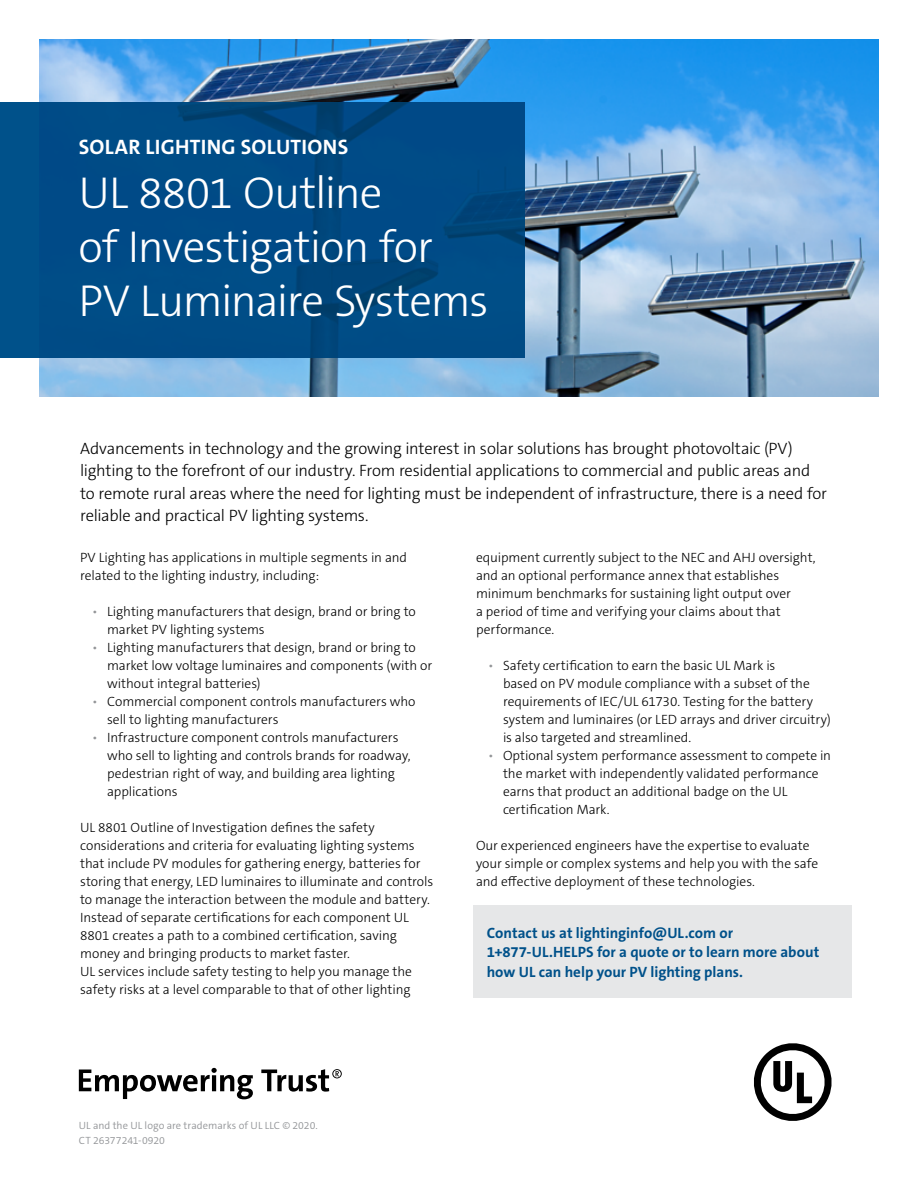
<style>
.page{position:relative;width:918px;height:1188px;background:#fff}
.page>*{position:absolute;margin:0;border:0;box-sizing:border-box;transform-origin:0 0}
.t1{font:300 45px/54px "The Sans C5";letter-spacing:-.025em;color:#fff}
.t2{font:700 21px "The Sans C5";letter-spacing:.015em;color:#fff}
.t3{font:300 16.5px/22.5px "The Sans C5";letter-spacing:-.015em;color:#000}
.t4{font:700 15px/19.5px "The Sans C5";color:#00518a}
.t5{font:300 13.5px/18px "The Sans C5";letter-spacing:-.005em;color:#000}
.t6{font:300 10.5px/15px "The Sans C5";letter-spacing:.005em;color:#939598}
.s1{color:#939598}
</style>
<div class="page">
<img style="left:40px;top:40px;width:838px;height:356px">
<div style="left:0;top:103px;width:525px;height:255px;background:#00518a"></div>
<svg style="left:754px;top:1043px;width:78px;height:78px"></svg>
<svg style="left:79px;top:1068px;width:263px;height:31px"></svg>
<div style="left:473px;top:906px;width:378px;height:92px;background:#e6e7e8"></div>
<h2 class="t2" style="left:79px;top:134px;width:271px">SOLAR LIGHTING SOLUTIONS</h2>
<h1 class="t1" style="left:79px;top:166px;width:411px">UL 8801 Outline<br>of Investigation for<br>PV Luminaire Systems</h1>
<p class="t3" style="left:80px;top:437px;width:748px">Advancements in technology and the growing interest in solar solutions has brought photovoltaic (PV) lighting to the forefront of our industry. From residential applications to commercial and public areas and to remote rural areas where the need for lighting must be independent of infrastructure, there is a need for reliable and practical PV lighting systems.</p>
<p class="t5" style="left:80px;top:548px;width:329px">PV Lighting has applications in multiple segments in and related to the lighting industry, including:</p>
<p class="t5" style="left:107px;top:602px;width:310px;text-indent:-15px"><span class="s1">•</span> Lighting manufacturers that design, brand or bring to market PV lighting systems</p>
<p class="t5" style="left:107px;top:638px;width:327px;text-indent:-15px"><span class="s1">•</span> Lighting manufacturers that design, brand or bring to market low voltage luminaires and components (with or without integral batteries)</p>
<p class="t5" style="left:107px;top:692px;width:310px;text-indent:-15px"><span class="s1">•</span> Commercial component controls manufacturers who sell to lighting manufacturers</p>
<p class="t5" style="left:107px;top:728px;width:305px;text-indent:-15px"><span class="s1">•</span> Infrastructure component controls manufacturers who sell to lighting and controls brands for roadway, pedestrian right of way, and building area lighting applications</p>
<p class="t5" style="left:80px;top:818px;width:355px">UL 8801 Outline of Investigation defines the safety considerations and criteria for evaluating lighting systems that include PV modules for gathering energy, batteries for storing that energy, LED luminaires to illuminate and controls to manage the interaction between the module and battery.<br>Instead of separate certifications for each component UL 8801 creates a path to a combined certification, saving money and bringing products to market faster.<br>UL services include safety testing to help you manage the safety risks at a level comparable to that of other lighting</p>
<p class="t5" style="left:476px;top:548px;width:341px">equipment currently subject to the NEC and AHJ oversight, and an optional performance annex that establishes minimum benchmarks for sustaining light output over<br>a period of time and verifying your claims about that performance.</p>
<p class="t5" style="left:503px;top:656px;width:329px;text-indent:-15px"><span class="s1">•</span> Safety certification to earn the basic UL Mark is<br>based on PV module compliance with a subset of the requirements of IEC/UL 61730. Testing for the battery system and luminaires (or LED arrays and driver circuitry) is also targeted and streamlined.</p>
<p class="t5" style="left:503px;top:746px;width:330px;text-indent:-15px"><span class="s1">•</span> Optional system performance assessment to compete in the market with independently validated performance earns that product an additional badge on the UL certification Mark.</p>
<p class="t5" style="left:476px;top:836px;width:344px">Our experienced engineers have the expertise to evaluate your simple or complex systems and help you with the safe and effective deployment of these technologies.</p>
<p class="t4" style="left:487px;top:923px;width:334px">Contact us at lightinginfo@UL.com or<br>1+877-UL.HELPS for a quote or to learn more about how UL can help your PV lighting plans.</p>
<p class="t6" style="left:79px;top:1118px;width:240px">UL and the UL logo are trademarks of UL LLC © 2020.<br>CT 26377241-0920</p>
</div>
